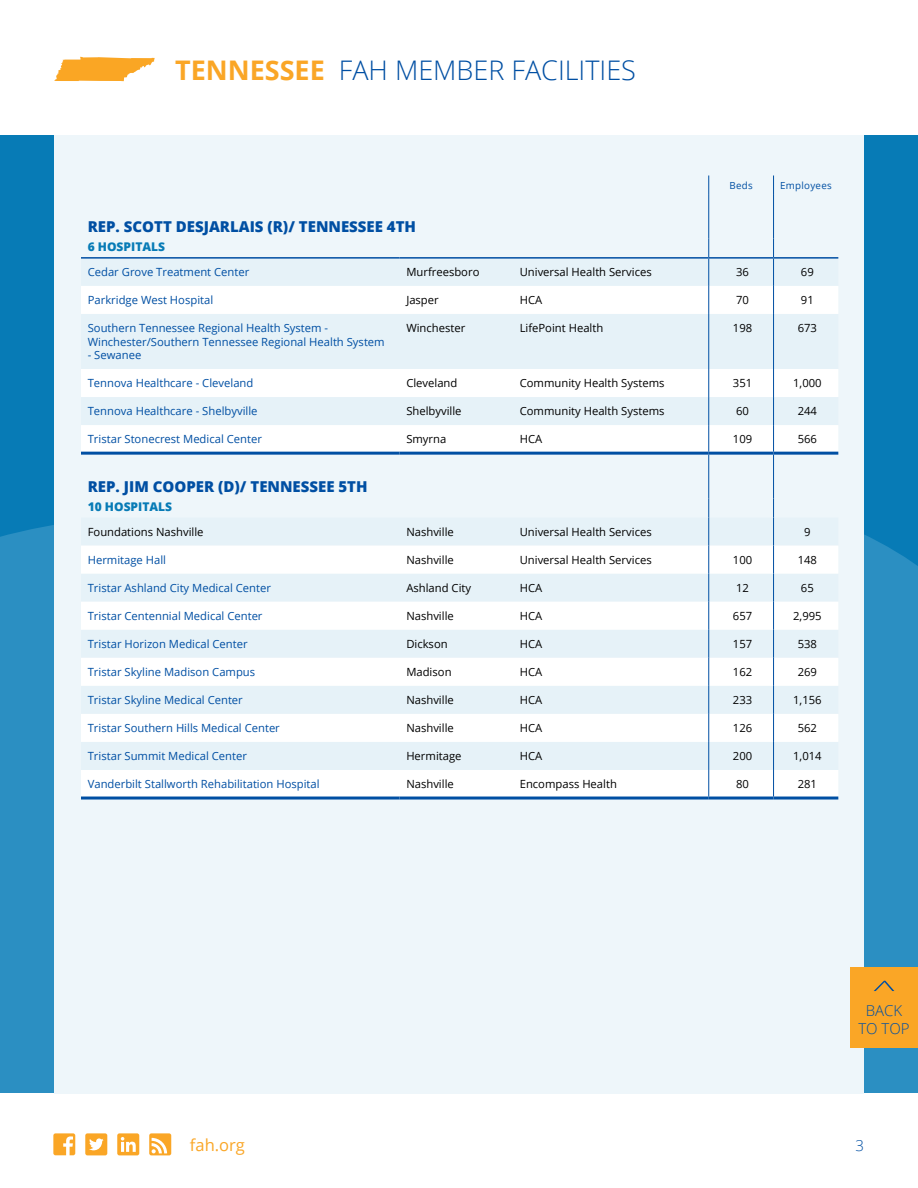
<style>
.page{position:relative;width:918px;height:1188px;background:#077bb6}
.page>*{position:absolute;margin:0;border:0;box-sizing:border-box;transform-origin:0 0}
.t1{font:300 27px "Open Sans";color:#004fa3}
.t2{font:16.5px "Open Sans";color:#faa626}
.t3{font:800 15px "Open Sans";color:#004fa3}
.t4{font:300 15px/18px "Open Sans";color:#004fa3;text-align:center}
.t5{font:800 12px "Open Sans";color:#077bb6}
.t6{font:11.25px/13.5px "Open Sans";color:#004fa3}
.t7{font:11.25px "Open Sans";color:#000}
.t8{font:9.75px "Open Sans";letter-spacing:.03em;color:#004fa3}
.s1{font-weight:700;color:#faa626}
</style>
<div class="page">
<div style="left:0;top:525px;width:918px;height:569px;background:#2b8fc2"></div>
<div style="left:0;top:1094px;width:918px;height:94px;background:#fff"></div>
<div style="left:54px;top:135px;width:810px;height:959px;background:#eef6fa"></div>
<svg style="left:81px;top:286px;width:757px;height:511px"></svg>
<svg style="left:708px;top:176px;width:1px;height:19px"></svg>
<svg style="left:773px;top:176px;width:1px;height:19px"></svg>
<hr style="left:773px;top:195px;width:1px;height:44px;background:#004fa3">
<svg style="left:773px;top:239px;width:1px;height:75px"></svg>
<hr style="left:773px;top:314px;width:1px;height:55px;background:#004fa3">
<svg style="left:773px;top:369px;width:1px;height:83px"></svg>
<hr style="left:773px;top:455px;width:1px;height:43px;background:#004fa3">
<svg style="left:773px;top:498px;width:1px;height:299px"></svg>
<hr style="left:708px;top:195px;width:1px;height:44px;background:#004fa3">
<svg style="left:708px;top:239px;width:1px;height:75px"></svg>
<hr style="left:708px;top:314px;width:1px;height:55px;background:#004fa3">
<svg style="left:708px;top:369px;width:1px;height:83px"></svg>
<hr style="left:708px;top:455px;width:1px;height:43px;background:#004fa3">
<svg style="left:708px;top:498px;width:1px;height:299px"></svg>
<hr style="left:81px;top:257px;width:319px;height:2px;background:#004fa3">
<hr style="left:400px;top:257px;width:113px;height:2px;background:#004fa3">
<hr style="left:513px;top:257px;width:196px;height:2px;background:#004fa3">
<hr style="left:709px;top:257px;width:65px;height:2px;background:#004fa3">
<hr style="left:774px;top:257px;width:64px;height:2px;background:#004fa3">
<hr style="left:81px;top:452px;width:319px;height:3px;background:#004fa3">
<hr style="left:400px;top:452px;width:113px;height:3px;background:#004fa3">
<hr style="left:513px;top:452px;width:196px;height:3px;background:#004fa3">
<hr style="left:709px;top:452px;width:65px;height:3px;background:#004fa3">
<hr style="left:774px;top:452px;width:64px;height:3px;background:#004fa3">
<hr style="left:81px;top:797px;width:319px;height:3px;background:#004fa3">
<hr style="left:400px;top:797px;width:113px;height:3px;background:#004fa3">
<hr style="left:513px;top:797px;width:196px;height:3px;background:#004fa3">
<hr style="left:709px;top:797px;width:65px;height:3px;background:#004fa3">
<hr style="left:774px;top:797px;width:64px;height:3px;background:#004fa3">
<div style="left:0;top:0;width:918px;height:135px;background:#fff"></div>
<svg style="left:54px;top:57px;width:101px;height:24px"></svg>
<svg style="left:149px;top:1133px;width:22px;height:22px"></svg>
<svg style="left:53px;top:1133px;width:22px;height:22px"></svg>
<svg style="left:117px;top:1133px;width:22px;height:22px"></svg>
<svg style="left:85px;top:1133px;width:22px;height:22px"></svg>
<div style="left:850px;top:967px;width:68px;height:81px;background:#faa626"></div>
<svg style="left:874px;top:981px;width:20px;height:10px"></svg>
<h1 class="t1" style="left:175px;top:52px;width:462px"><span class="s1">TENNESSEE</span> FAH MEMBER FACILITIES</h1>
<p class="t8" style="left:730px;top:179px;width:25px">Beds</p>
<p class="t8" style="left:780px;top:179px;width:53px">Employees</p>
<h3 class="t3" style="left:88px;top:215px;width:330px">REP. SCOTT DESJARLAIS (R)/ TENNESSEE 4TH</h3>
<p class="t5" style="left:88px;top:238px;width:79px">6 HOSPITALS</p>
<p class="t6" style="left:88px;top:265px;width:163px">Cedar Grove Treatment Center</p>
<p class="t7" style="left:406px;top:264px;width:75px">Murfreesboro</p>
<p class="t7" style="left:520px;top:264px;width:133px">Universal Health Services</p>
<p class="t7" style="left:736px;top:264px;width:14px">36</p>
<p class="t7" style="left:801px;top:264px;width:14px">69</p>
<p class="t6" style="left:88px;top:293px;width:127px">Parkridge West Hospital</p>
<p class="t7" style="left:406px;top:292px;width:34px">Jasper</p>
<p class="t7" style="left:520px;top:292px;width:24px">HCA</p>
<p class="t7" style="left:736px;top:292px;width:14px">70</p>
<p class="t7" style="left:801px;top:292px;width:14px">91</p>
<p class="t6" style="left:88px;top:321px;width:299px">Southern Tennessee Regional Health System -<br>Winchester/Southern Tennessee Regional Health System</p>
<p class="t6" style="left:88px;top:348px;width:55px">- Sewanee</p>
<p class="t7" style="left:406px;top:320px;width:60px">Winchester</p>
<p class="t7" style="left:520px;top:320px;width:85px">LifePoint Health</p>
<p class="t7" style="left:733px;top:320px;width:21px">198</p>
<p class="t7" style="left:798px;top:320px;width:21px">673</p>
<p class="t6" style="left:88px;top:376px;width:167px">Tennova Healthcare - Cleveland</p>
<p class="t7" style="left:406px;top:376px;width:53px">Cleveland</p>
<p class="t7" style="left:520px;top:376px;width:146px">Community Health Systems</p>
<p class="t7" style="left:733px;top:376px;width:21px">351</p>
<p class="t7" style="left:793px;top:376px;width:30px">1,000</p>
<p class="t6" style="left:88px;top:404px;width:171px">Tennova Healthcare - Shelbyville</p>
<p class="t7" style="left:406px;top:404px;width:57px">Shelbyville</p>
<p class="t7" style="left:520px;top:404px;width:146px">Community Health Systems</p>
<p class="t7" style="left:736px;top:404px;width:14px">60</p>
<p class="t7" style="left:798px;top:404px;width:21px">244</p>
<p class="t6" style="left:88px;top:432px;width:176px">Tristar Stonecrest Medical Center</p>
<p class="t7" style="left:406px;top:432px;width:42px">Smyrna</p>
<p class="t7" style="left:520px;top:432px;width:24px">HCA</p>
<p class="t7" style="left:733px;top:432px;width:21px">109</p>
<p class="t7" style="left:798px;top:432px;width:21px">566</p>
<h3 class="t3" style="left:88px;top:475px;width:281px">REP. JIM COOPER (D)/ TENNESSEE 5TH</h3>
<p class="t5" style="left:88px;top:497px;width:86px">10 HOSPITALS</p>
<p class="t7" style="left:88px;top:524px;width:117px">Foundations Nashville</p>
<p class="t7" style="left:406px;top:524px;width:49px">Nashville</p>
<p class="t7" style="left:520px;top:524px;width:133px">Universal Health Services</p>
<p class="t7" style="left:804px;top:524px;width:8px">9</p>
<p class="t6" style="left:88px;top:553px;width:80px">Hermitage Hall</p>
<p class="t7" style="left:406px;top:552px;width:49px">Nashville</p>
<p class="t7" style="left:520px;top:552px;width:133px">Universal Health Services</p>
<p class="t7" style="left:733px;top:552px;width:21px">100</p>
<p class="t7" style="left:798px;top:552px;width:21px">148</p>
<p class="t6" style="left:88px;top:581px;width:185px">Tristar Ashland City Medical Center</p>
<p class="t7" style="left:406px;top:580px;width:66px">Ashland City</p>
<p class="t7" style="left:520px;top:580px;width:24px">HCA</p>
<p class="t7" style="left:736px;top:580px;width:14px">12</p>
<p class="t7" style="left:801px;top:580px;width:14px">65</p>
<p class="t6" style="left:88px;top:609px;width:176px">Tristar Centennial Medical Center</p>
<p class="t7" style="left:406px;top:608px;width:49px">Nashville</p>
<p class="t7" style="left:520px;top:608px;width:24px">HCA</p>
<p class="t7" style="left:733px;top:608px;width:21px">657</p>
<p class="t7" style="left:793px;top:608px;width:30px">2,995</p>
<p class="t6" style="left:88px;top:637px;width:161px">Tristar Horizon Medical Center</p>
<p class="t7" style="left:406px;top:636px;width:43px">Dickson</p>
<p class="t7" style="left:520px;top:636px;width:24px">HCA</p>
<p class="t7" style="left:733px;top:636px;width:21px">157</p>
<p class="t7" style="left:798px;top:636px;width:21px">538</p>
<p class="t6" style="left:88px;top:665px;width:169px">Tristar Skyline Madison Campus</p>
<p class="t7" style="left:406px;top:664px;width:47px">Madison</p>
<p class="t7" style="left:520px;top:664px;width:24px">HCA</p>
<p class="t7" style="left:733px;top:664px;width:21px">162</p>
<p class="t7" style="left:798px;top:664px;width:21px">269</p>
<p class="t6" style="left:88px;top:693px;width:157px">Tristar Skyline Medical Center</p>
<p class="t7" style="left:406px;top:692px;width:49px">Nashville</p>
<p class="t7" style="left:520px;top:692px;width:24px">HCA</p>
<p class="t7" style="left:733px;top:692px;width:21px">233</p>
<p class="t7" style="left:793px;top:692px;width:30px">1,156</p>
<p class="t6" style="left:88px;top:721px;width:194px">Tristar Southern Hills Medical Center</p>
<p class="t7" style="left:406px;top:720px;width:49px">Nashville</p>
<p class="t7" style="left:520px;top:720px;width:24px">HCA</p>
<p class="t7" style="left:733px;top:720px;width:21px">126</p>
<p class="t7" style="left:798px;top:720px;width:21px">562</p>
<p class="t6" style="left:88px;top:749px;width:161px">Tristar Summit Medical Center</p>
<p class="t7" style="left:406px;top:748px;width:57px">Hermitage</p>
<p class="t7" style="left:520px;top:748px;width:24px">HCA</p>
<p class="t7" style="left:733px;top:748px;width:21px">200</p>
<p class="t7" style="left:793px;top:748px;width:30px">1,014</p>
<p class="t6" style="left:88px;top:777px;width:233px">Vanderbilt Stallworth Rehabilitation Hospital</p>
<p class="t7" style="left:406px;top:776px;width:49px">Nashville</p>
<p class="t7" style="left:520px;top:776px;width:99px">Encompass Health</p>
<p class="t7" style="left:736px;top:776px;width:14px">80</p>
<p class="t7" style="left:798px;top:776px;width:21px">281</p>
<h2 class="t2" style="left:190px;top:1134px;width:57px">fah.org</h2>
<h3 class="t4" style="left:858px;top:1001px;width:53px">BACK<br>TO TOP</h3>
<h3 class="t4" style="left:855px;top:1136px;width:10px">3</h3>
</div>
